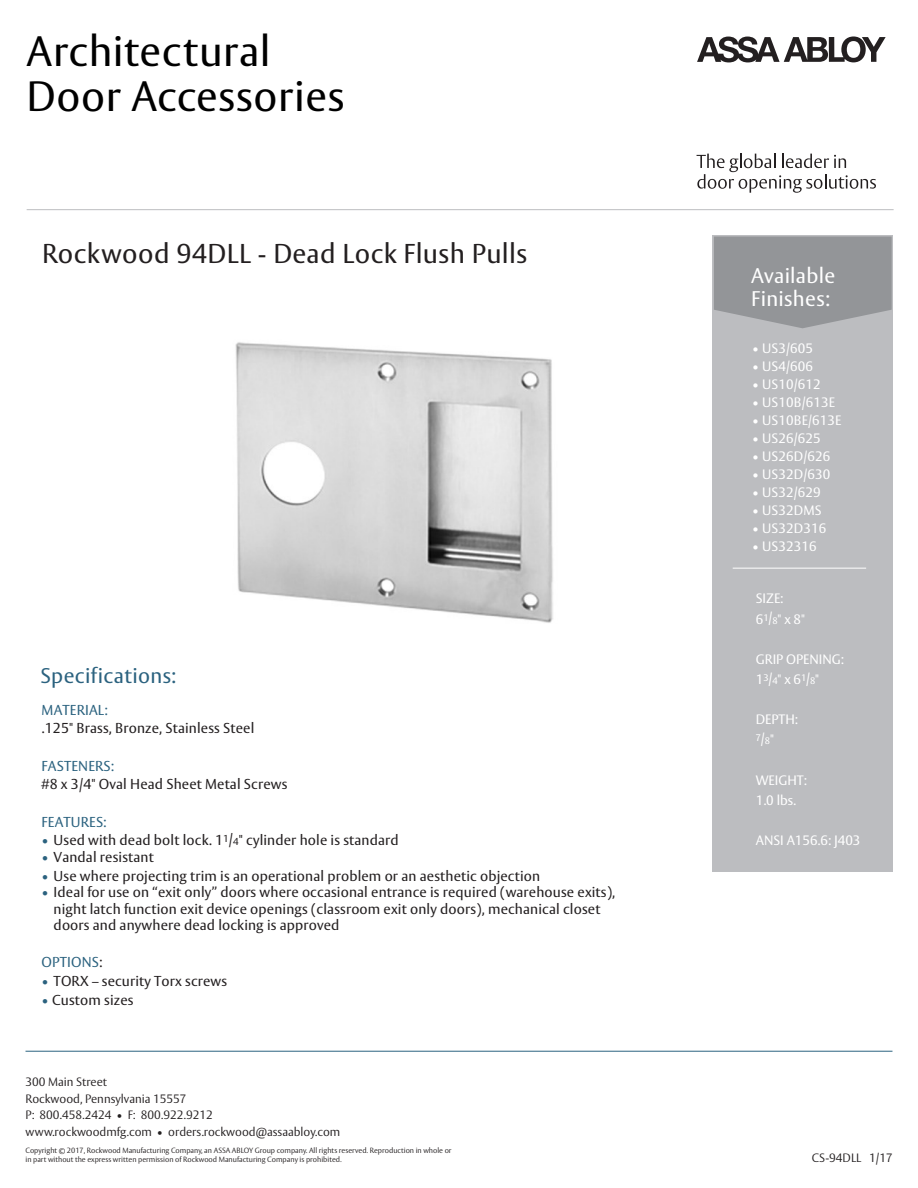
<style>
.page{position:relative;width:918px;height:1188px;background:#fff}
.page>*{position:absolute;margin:0;border:0;box-sizing:border-box;transform-origin:0 0}
.t1{font:42px/45.8px "ASSA Vesta";letter-spacing:.015em;color:#000}
.t2{font:27px "ASSA Vesta";letter-spacing:.015em;color:#231f20}
.t3{font:21px/22.5px "ASSA Vesta";letter-spacing:.015em;color:#fff}
.t4{font:21px "ASSA Vesta";letter-spacing:.015em;color:#2b627f}
.t5{font:14.25px/16.5px "ASSA Vesta";letter-spacing:.01em;color:#231f20}
.t6{font:14.25px "ASSA Vesta";letter-spacing:.01em;color:#2b627f}
.t7{font:13.5px/20.1px "ASSA Vesta";letter-spacing:.01em;color:#fff}
.t8{font:300 12px/16.5px "ASSA Vesta";color:#231f20}
.t9{font:9.45px "ASSA Vesta";color:#fff}
.t10{font:300 7.5px/9px "ASSA Vesta";color:#231f20}
.s1{color:#2b627f}
.s2{font-size:10.05px}
.s3{color:#231f20}
.s4{font-size:9.45px}
.s5{font-size:13.5px}
</style>
<div class="page">
<div style="left:713px;top:235px;width:180px;height:637px;background:#bcbdc0"></div>
<svg style="left:714px;top:237px;width:178px;height:91px;background:#97989b"></svg>
<hr style="left:26px;top:1051px;width:866px;height:1px;background:#2b627f">
<hr style="left:733px;top:568px;width:133px;height:1px;background:#fff">
<img style="left:235px;top:342px;width:318px;height:281px">
<svg style="left:697px;top:36px;width:189px;height:26px"></svg>
<svg style="left:697px;top:154px;width:179px;height:39px"></svg>
<hr style="left:27px;top:209px;width:867px;height:1px;background:#bcbdc0">
<h1 class="t1" style="left:27px;top:30px;width:319px">Architectural<br>Door Accessories</h1>
<h2 class="t2" style="left:42px;top:237px;width:487px">Rockwood 94DLL - Dead Lock Flush Pulls</h2>
<h3 class="t4" style="left:41px;top:663px;width:137px">Specifications:</h3>
<p class="t6" style="left:42px;top:701px;width:68px">MATERIAL:</p>
<p class="t5" style="left:42px;top:721px;width:214px">.125" Brass, Bronze, Stainless Steel</p>
<p class="t6" style="left:42px;top:757px;width:74px">FASTENERS:</p>
<p class="t5" style="left:42px;top:777px;width:247px">#8 x 3/4" Oval Head Sheet Metal Screws</p>
<p class="t6" style="left:42px;top:813px;width:67px">FEATURES:</p>
<p class="t5" style="left:42px;top:833px;width:359px"><span class="s1">•</span> Used with dead bolt lock. 1<sup>1</sup>/<span class="s2">4</span>" cylinder hole is standard</p>
<p class="t5" style="left:42px;top:849px;width:114px"><span class="s1">•</span> Vandal resistant</p>
<p class="t5" style="left:42px;top:868px;width:500px"><span class="s1">•</span> Use where projecting trim is an operational problem or an aesthetic objection</p>
<p class="t5" style="left:54px;top:884px;width:563px;text-indent:-12px"><span class="s1">•</span> Ideal for use on “exit only” doors where occasional entrance is required (warehouse exits), night latch function exit device openings (classroom exit only doors), mechanical closet doors and anywhere dead locking is approved</p>
<p class="t6" style="left:42px;top:954px;width:62px">OPTIONS<span class="s3">:</span></p>
<p class="t5" style="left:42px;top:973px;width:187px"><span class="s1">•</span> TORX – security Torx screws</p>
<p class="t5" style="left:42px;top:992px;width:93px"><span class="s1">•</span> Custom sizes</p>
<p class="t8" style="left:26px;top:1074px;width:316px">300 Main Street<br>Rockwood, Pennsylvania 15557<br>P: 800.458.2424 • F: 800.922.9212 www.rockwoodmfg.com • orders.rockwood@assaabloy.com</p>
<p class="t10" style="left:26px;top:1147px;width:428px">Copyright © 2017, Rockwood Manufacturing Company, an ASSA ABLOY Group company. All rights reserved. Reproduction in whole or in part without the express written permission of Rockwood Manufacturing Company is prohibited.</p>
<h3 class="t3" style="left:751px;top:265px;width:86px">Available<br>Finishes:</h3>
<p class="t7" style="left:752px;top:339px;width:62px">• US3/605</p>
<p class="t7" style="left:752px;top:357px;width:62px">• US4/606</p>
<p class="t7" style="left:752px;top:374px;width:70px">• US10/612</p>
<p class="t7" style="left:752px;top:392px;width:84px">• US10B/613E</p>
<p class="t7" style="left:752px;top:410px;width:91px">• US10BE/613E</p>
<p class="t7" style="left:752px;top:428px;width:70px">• US26/625</p>
<p class="t7" style="left:752px;top:446px;width:80px">• US26D/626</p>
<p class="t7" style="left:752px;top:464px;width:80px">• US32D/630</p>
<p class="t7" style="left:752px;top:482px;width:70px">• US32/629</p>
<p class="t7" style="left:752px;top:500px;width:71px">• US32DMS</p>
<p class="t7" style="left:752px;top:518px;width:76px">• US32D316</p>
<p class="t7" style="left:752px;top:536px;width:66px">• US32316</p>
<p class="t7" style="left:756px;top:589px;width:51px">SIZE:<br>6<sup>1</sup>/<span class="s4">8</span>" x 8"</p>
<p class="t7" style="left:756px;top:650px;width:90px">GRIP OPENING:<br>1<sup>3</sup>/<span class="s4">4</span>" x 6<sup>1</sup>/<span class="s4">8</span>"</p>
<p class="t7" style="left:756px;top:710px;width:44px">DEPTH:</p>
<p class="t9" style="left:756px;top:734px;width:20px">7<span class="s5">/</span>8<span class="s5">"</span></p>
<p class="t7" style="left:756px;top:771px;width:53px">WEIGHT:<br>1.0 lbs.</p>
<p class="t7" style="left:756px;top:831px;width:106px">ANSI A156.6: J403</p>
<p class="t8" style="left:812px;top:1151px;width:83px">CS-94DLL 1/17</p>
</div>
